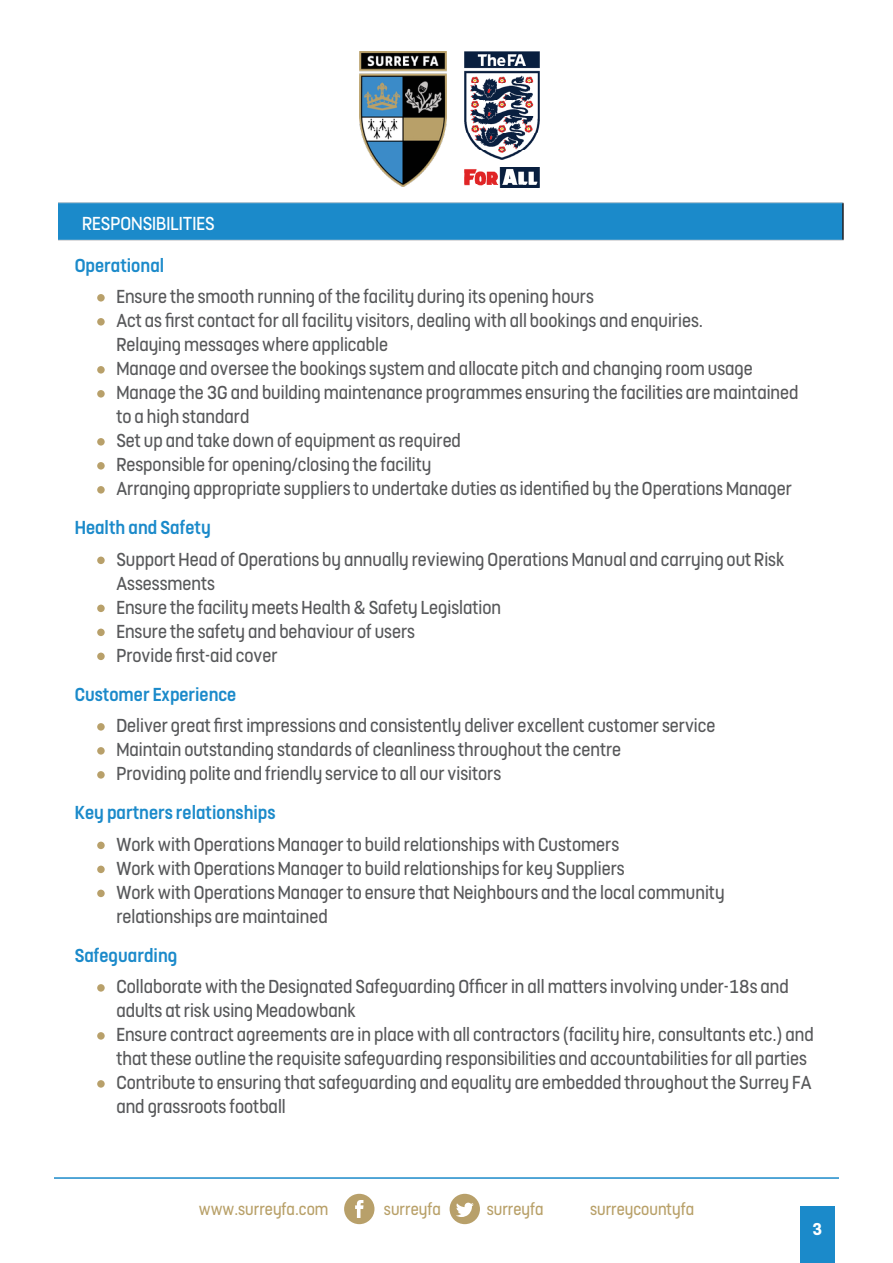
<style>
.page{position:relative;width:893px;height:1263px;background:#fff}
.page>*{position:absolute;margin:0;border:0;box-sizing:border-box;transform-origin:0 0}
.t1{font:21px/24px "FS Dillon";color:#57585a}
.t2{font:500 21px "FS Dillon";color:#1b8aca}
.t3{font:21px "FS Dillon";color:#fff}
.t4{font:700 19.2px "FS Dillon";color:#fff}
.t5{font:18.9px "FS Dillon";color:#b8a068}
</style>
<div class="page">
<div style="left:58px;top:203px;width:785px;height:37px;background:#1b8aca"></div>
<hr style="left:842px;top:203px;width:2px;height:37px;background:#231f20">
<hr style="left:58px;top:202px;width:786px;height:1px;background:#d1d2d4">
<hr style="left:58px;top:240px;width:786px;height:1px;background:#d1d2d4">
<svg style="left:344px;top:1194px;width:30px;height:30px"></svg>
<svg style="left:450px;top:1194px;width:30px;height:30px"></svg>
<hr style="left:54px;top:1177px;width:785px;height:2px;background:#1b8aca">
<img style="left:359px;top:51px;width:88px;height:135px">
<img style="left:464px;top:51px;width:76px;height:137px">
<div style="left:800px;top:1207px;width:35px;height:56px;background:#1b8aca"></div>
<div style="left:97px;top:294px;width:8px;height:8px;background:#b8a06a;border-radius:50%"></div>
<div style="left:97px;top:318px;width:8px;height:8px;background:#b8a06a;border-radius:50%"></div>
<div style="left:97px;top:366px;width:8px;height:8px;background:#b8a06a;border-radius:50%"></div>
<div style="left:97px;top:390px;width:8px;height:8px;background:#b8a06a;border-radius:50%"></div>
<div style="left:97px;top:438px;width:8px;height:8px;background:#b8a06a;border-radius:50%"></div>
<div style="left:97px;top:462px;width:8px;height:8px;background:#b8a06a;border-radius:50%"></div>
<div style="left:97px;top:486px;width:8px;height:8px;background:#b8a06a;border-radius:50%"></div>
<div style="left:97px;top:557px;width:8px;height:7px;background:#b8a06a;border-radius:50%"></div>
<div style="left:97px;top:605px;width:8px;height:7px;background:#b8a06a;border-radius:50%"></div>
<div style="left:97px;top:629px;width:8px;height:7px;background:#b8a06a;border-radius:50%"></div>
<div style="left:97px;top:653px;width:8px;height:7px;background:#b8a06a;border-radius:50%"></div>
<div style="left:97px;top:723px;width:8px;height:8px;background:#b8a06a;border-radius:50%"></div>
<div style="left:97px;top:747px;width:8px;height:8px;background:#b8a06a;border-radius:50%"></div>
<div style="left:97px;top:771px;width:8px;height:8px;background:#b8a06a;border-radius:50%"></div>
<div style="left:97px;top:842px;width:8px;height:7px;background:#b8a06a;border-radius:50%"></div>
<div style="left:97px;top:866px;width:8px;height:7px;background:#b8a06a;border-radius:50%"></div>
<div style="left:97px;top:890px;width:8px;height:7px;background:#b8a06a;border-radius:50%"></div>
<div style="left:97px;top:984px;width:8px;height:8px;background:#b8a06a;border-radius:50%"></div>
<div style="left:97px;top:1032px;width:8px;height:8px;background:#b8a06a;border-radius:50%"></div>
<div style="left:97px;top:1080px;width:8px;height:8px;background:#b8a06a;border-radius:50%"></div>
<p class="t3" style="left:82px;top:209px;width:134px">RESPONSIBILITIES</p>
<p class="t2" style="left:75px;top:250px;width:91px">Operational</p>
<p class="t1" style="left:116px;top:283px;width:479px">Ensure the smooth running of the facility during its opening hours</p>
<p class="t1" style="left:116px;top:307px;width:588px">Act as first contact for all facility visitors, dealing with all bookings and enquiries.<br>Relaying messages where applicable</p>
<p class="t1" style="left:116px;top:355px;width:638px">Manage and oversee the bookings system and allocate pitch and changing room usage</p>
<p class="t1" style="left:116px;top:379px;width:684px">Manage the 3G and building maintenance programmes ensuring the facilities are maintained to a high standard</p>
<p class="t1" style="left:116px;top:427px;width:346px">Set up and take down of equipment as required</p>
<p class="t1" style="left:116px;top:451px;width:317px">Responsible for opening/closing the facility</p>
<p class="t1" style="left:116px;top:475px;width:677px">Arranging appropriate suppliers to undertake duties as identified by the Operations Manager</p>
<p class="t2" style="left:75px;top:513px;width:138px">Health and Safety</p>
<p class="t1" style="left:116px;top:546px;width:670px">Support Head of Operations by annually reviewing Operations Manual and carrying out Risk<br>Assessments</p>
<p class="t1" style="left:116px;top:594px;width:386px">Ensure the facility meets Health &amp; Safety Legislation</p>
<p class="t1" style="left:116px;top:618px;width:300px">Ensure the safety and behaviour of users</p>
<p class="t1" style="left:116px;top:642px;width:163px">Provide first-aid cover</p>
<p class="t2" style="left:75px;top:679px;width:163px">Customer Experience</p>
<p class="t1" style="left:116px;top:712px;width:601px">Deliver great first impressions and consistently deliver excellent customer service</p>
<p class="t1" style="left:116px;top:736px;width:506px">Maintain outstanding standards of cleanliness throughout the centre</p>
<p class="t1" style="left:116px;top:760px;width:386px">Providing polite and friendly service to all our visitors</p>
<p class="t2" style="left:75px;top:798px;width:202px">Key partners relationships</p>
<p class="t1" style="left:116px;top:831px;width:504px">Work with Operations Manager to build relationships with Customers</p>
<p class="t1" style="left:116px;top:855px;width:510px">Work with Operations Manager to build relationships for key Suppliers</p>
<p class="t1" style="left:116px;top:879px;width:610px">Work with Operations Manager to ensure that Neighbours and the local community relationships are maintained</p>
<p class="t2" style="left:75px;top:940px;width:104px">Safeguarding</p>
<p class="t1" style="left:116px;top:973px;width:674px">Collaborate with the Designated Safeguarding Officer in all matters involving under-18s and adults at risk using Meadowbank</p>
<p class="t1" style="left:116px;top:1021px;width:699px">Ensure contract agreements are in place with all contractors (facility hire, consultants etc.) and that these outline the requisite safeguarding responsibilities and accountabilities for all parties</p>
<p class="t1" style="left:116px;top:1069px;width:697px">Contribute to ensuring that safeguarding and equality are embedded throughout the Surrey FA and grassroots football</p>
<p class="t5" style="left:199px;top:1196px;width:131px">www.surreyfa.com</p>
<p class="t5" style="left:384px;top:1196px;width:58px">surreyfa</p>
<p class="t5" style="left:487px;top:1196px;width:58px">surreyfa</p>
<p class="t5" style="left:590px;top:1196px;width:106px">surreycountyfa</p>
<p class="t4" style="left:812px;top:1215px;width:11px">3</p>
</div>
